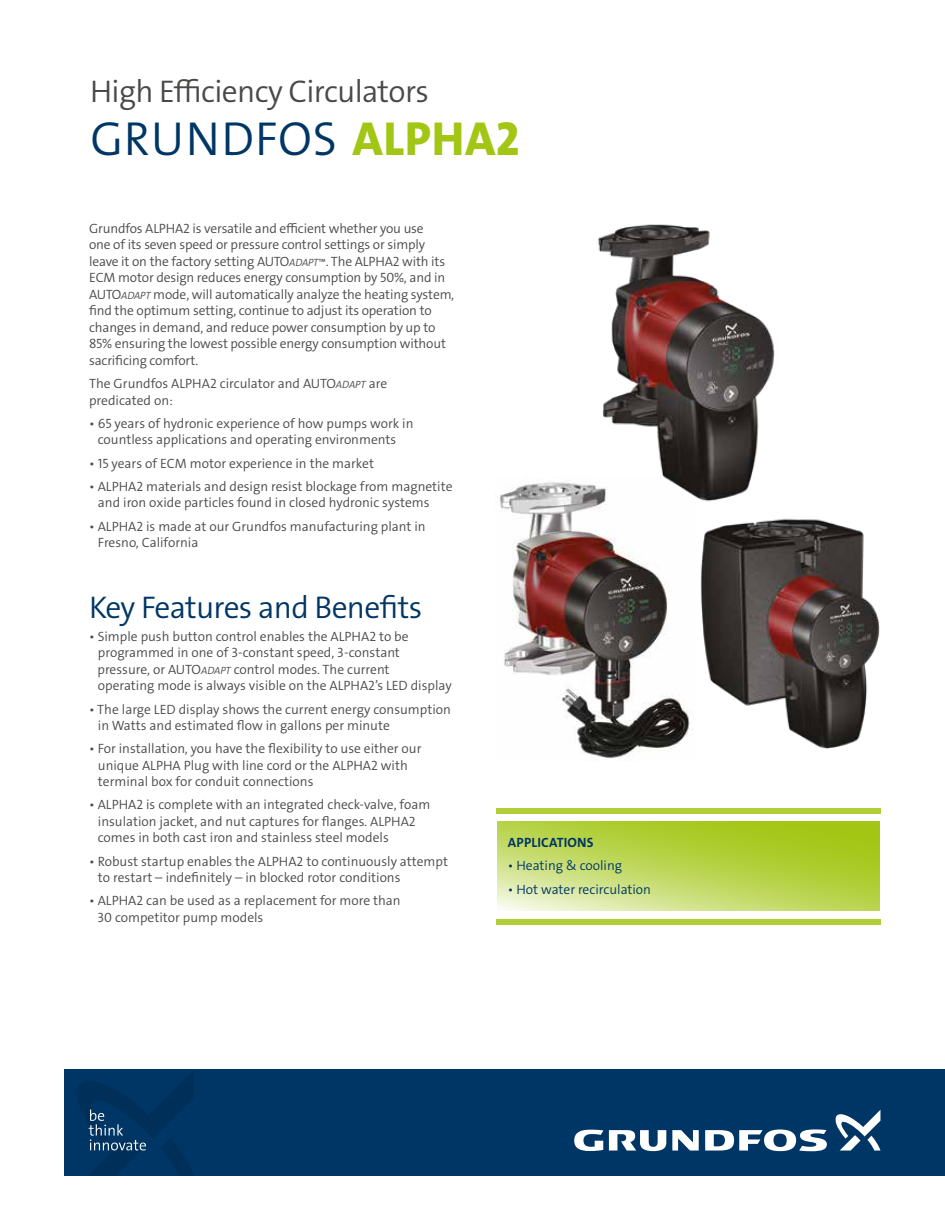
<style>
.page{position:relative;width:945px;height:1215px;background:#fff}
.page>*{position:absolute;margin:0;border:0;box-sizing:border-box;transform-origin:0 0}
.t1{font:48px "Grundfos The Sans V2 OT 4 SL";letter-spacing:.015em;color:#003665}
.t2{font:31.5px "Grundfos The Sans V2 OT 4 SL";letter-spacing:-.02em;color:#494948}
.t3{font:31.5px "Grundfos The Sans V2 OT 4 SL";letter-spacing:-.02em;color:#003665}
.t4{font:13.5px/16.5px "Grundfos The Sans V2 OT 4 SL";color:#494948}
.t5{font:13.5px "Grundfos The Sans V2 OT 4 SL";color:#003665}
.t6{font:13.5px "Grundfos The Sans V2 OT 7 B";letter-spacing:.015em;color:#003665}
.s1{font-family:"Grundfos The Sans V2 OT 8 XB";color:#a2c613}
.s2{font-family:"Grundfos The Sans V2 OT 4 SL Italic";font-size:10.5px}
.s3{font-size:10.5px}
</style>
<div class="page">
<img style="left:495px;top:482px;width:194px;height:276px">
<svg style="left:497px;top:821px;width:383px;height:90px;background:#bcd556"></svg>
<div style="left:496px;top:808px;width:384px;height:6px;background:#b0ce37"></div>
<div style="left:496px;top:919px;width:384px;height:6px;background:#b0ce37"></div>
<img style="left:689px;top:518px;width:191px;height:231px">
<img style="left:589px;top:224px;width:186px;height:287px">
<div style="left:65px;top:1070px;width:880px;height:106px;background:#003665"></div>
<svg style="left:672px;top:1130px;width:27px;height:21px"></svg>
<svg style="left:609px;top:1130px;width:57px;height:21px"></svg>
<svg style="left:574px;top:1130px;width:29px;height:21px"></svg>
<svg style="left:705px;top:1129px;width:122px;height:22px"></svg>
<svg style="left:835px;top:1110px;width:45px;height:41px"></svg>
<svg style="left:77px;top:1071px;width:117px;height:105px"></svg>
<h2 class="t2" style="left:90px;top:71px;width:341px">High Efficiency Circulators</h2>
<h1 class="t1" style="left:90px;top:107px;width:431px">GRUNDFOS <span class="s1">ALPHA2</span></h1>
<p class="t4" style="left:89px;top:220px;width:367px">Grundfos ALPHA2 is versatile and efficient whether you use<br>one of its seven speed or pressure control settings or simply leave it on the factory setting AUTO<span class="s2">ADAPT</span><span class="s3">™</span>. The ALPHA2 with its ECM motor design reduces energy consumption by 50%, and in AUTO<span class="s2">ADAPT</span> mode, will automatically analyze the heating system, find the optimum setting, continue to adjust its operation to changes in demand, and reduce power consumption by up to 85% ensuring the lowest possible energy consumption without sacrificing comfort.</p>
<p class="t4" style="left:89px;top:375px;width:300px">The Grundfos ALPHA2 circulator and AUTO<span class="s2">ADAPT</span> are predicated on:</p>
<p class="t4" style="left:98px;top:415px;width:317px;text-indent:-9px">• 65 years of hydronic experience of how pumps work in countless applications and operating environments</p>
<p class="t4" style="left:89px;top:455px;width:286px">• 15 years of ECM motor experience in the market</p>
<p class="t4" style="left:98px;top:478px;width:356px;text-indent:-9px">• ALPHA2 materials and design resist blockage from magnetite and iron oxide particles found in closed hydronic systems</p>
<p class="t4" style="left:98px;top:518px;width:329px;text-indent:-9px">• ALPHA2 is made at our Grundfos manufacturing plant in<br>Fresno, California</p>
<h2 class="t3" style="left:89px;top:587px;width:335px">Key Features and Benefits</h2>
<p class="t4" style="left:98px;top:628px;width:356px;text-indent:-8px">• Simple push button control enables the ALPHA2 to be programmed in one of 3-constant speed, 3-constant pressure, or AUTO<span class="s2">ADAPT</span> control modes. The current<br>operating mode is always visible on the ALPHA2’s LED display</p>
<p class="t4" style="left:98px;top:701px;width:355px;text-indent:-9px">• The large LED display shows the current energy consumption in Watts and estimated flow in gallons per minute</p>
<p class="t4" style="left:98px;top:741px;width:325px;text-indent:-9px">• For installation, you have the flexibility to use either our unique ALPHA Plug with line cord or the ALPHA2 with terminal box for conduit connections</p>
<p class="t4" style="left:98px;top:797px;width:334px;text-indent:-9px">• ALPHA2 is complete with an integrated check-valve, foam insulation jacket, and nut captures for flanges. ALPHA2 comes in both cast iron and stainless steel models</p>
<p class="t4" style="left:98px;top:853px;width:352px;text-indent:-9px">• Robust startup enables the ALPHA2 to continuously attempt to restart – indefinitely – in blocked rotor conditions</p>
<p class="t4" style="left:98px;top:893px;width:305px;text-indent:-8px">• ALPHA2 can be used as a replacement for more than<br>30 competitor pump models</p>
<p class="t6" style="left:508px;top:834px;width:87px">APPLICATIONS</p>
<p class="t5" style="left:508px;top:857px;width:116px">• Heating &amp; cooling</p>
<p class="t5" style="left:508px;top:880px;width:145px">• Hot water recirculation</p>
</div>
